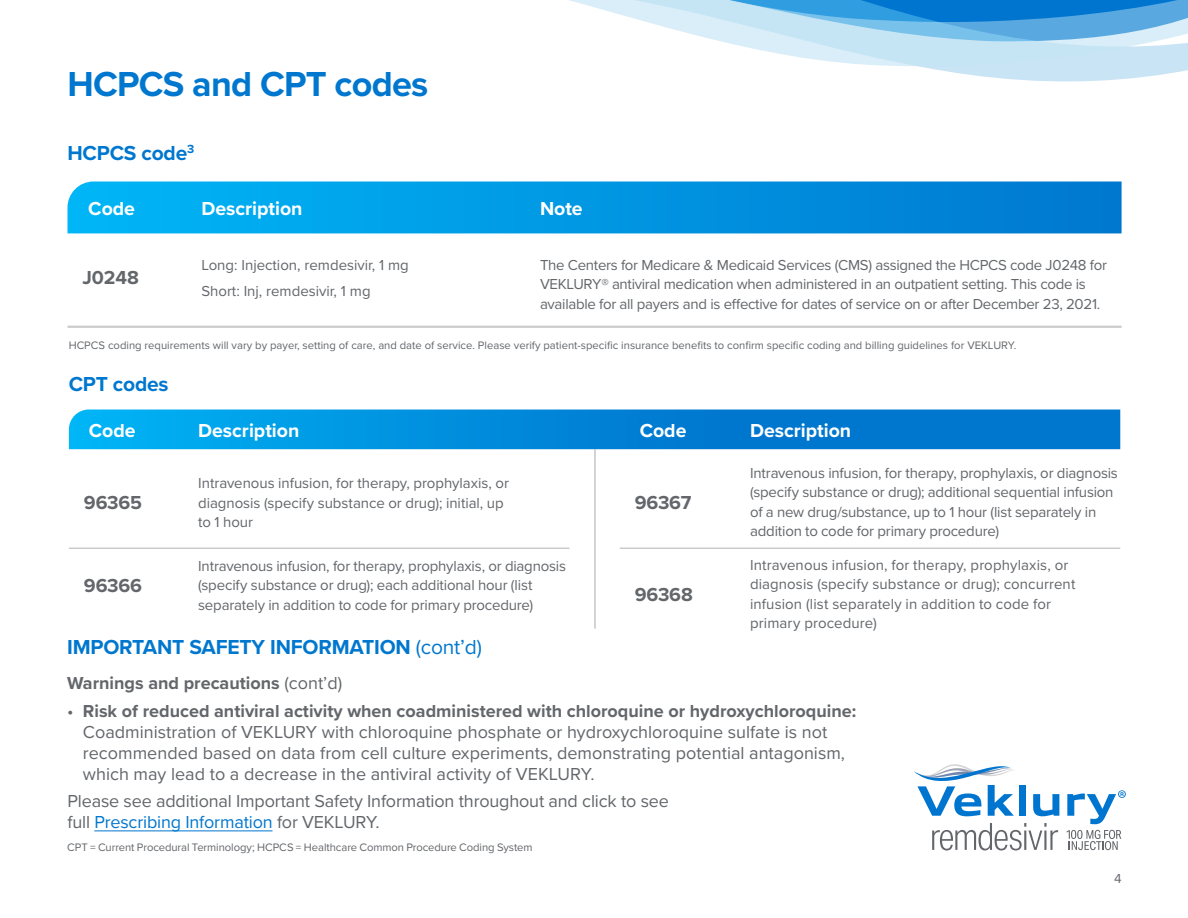
<style>
.page{position:relative;width:1188px;height:918px;background:#fff}
.page>*{position:absolute;margin:0;border:0;box-sizing:border-box;transform-origin:0 0}
.subhead{font:700 36px "Proxima Nova";letter-spacing:-.02em;color:#0077cf}
.Body{font:700 21px "Proxima Nova";letter-spacing:-.01em;color:#0077cf}
.t1{font:700 19.5px "Proxima Nova";color:#fff}
.t2{font:700 19.5px "Proxima Nova";letter-spacing:-.01em;color:#63666a}
.Bullet{font:18px/21px "Proxima Nova";color:#63666a}
.Body-2{font:18px/21px "Proxima Nova";letter-spacing:-.01em;color:#63666a}
.Body-3{font:700 18px "Proxima Nova";color:#63666a}
.t3{font:15px/19.5px "Proxima Nova";letter-spacing:-.01em;color:#63666a}
.Body-4{font:13.5px "Proxima Nova";color:#63666a}
.t4{font:11.25px "Proxima Nova";color:#63666a}
.s1{font-weight:400}
.s2{font-weight:700}
.s3{color:#0077cf}
</style>
<div class="page">
<svg style="left:569px;top:0;width:619px;height:81px"></svg>
<svg style="left:914px;top:764px;width:100px;height:52px"></svg>
<div style="left:1019px;top:785px;width:7px;height:31px;background:#0075cf"></div>
<svg style="left:1033px;top:794px;width:26px;height:22px"></svg>
<svg style="left:1067px;top:790px;width:59px;height:34px"></svg>
<svg style="left:1066px;top:830px;width:55px;height:20px"></svg>
<svg style="left:932px;top:823px;width:126px;height:27px"></svg>
<hr style="left:94px;top:830px;width:179px;height:1px;background:#0077cf">
<svg style="left:68px;top:182px;width:1054px;height:51px;background:#0097e2"></svg>
<hr style="left:68px;top:326px;width:1054px;height:2px;background:#cacbcd">
<svg style="left:69px;top:410px;width:1051px;height:39px;background:#0089da"></svg>
<svg style="left:70px;top:547px;width:500px;height:1px"></svg>
<hr style="left:69px;top:548px;width:501px;height:1px;background:#cacbcd">
<hr style="left:620px;top:548px;width:500px;height:1px;background:#cacbcd">
<hr style="left:595px;top:449px;width:1px;height:180px;background:#a7a9ab">
<p class="subhead" style="left:68px;top:57px;width:362px">HCPCS and CPT codes</p>
<p class="Body" style="left:68px;top:138px;width:128px">HCPCS code<sup>3</sup></p>
<p class="t1" style="left:88px;top:194px;width:48px">Code</p>
<p class="t1" style="left:201px;top:194px;width:103px">Description</p>
<p class="t1" style="left:540px;top:194px;width:44px">Note</p>
<p class="t2" style="left:82px;top:263px;width:58px">J0248</p>
<p class="t3" style="left:201px;top:254px;width:209px">Long: Injection, remdesivir, 1 mg</p>
<p class="t3" style="left:201px;top:280px;width:171px">Short: Inj, remdesivir, 1 mg</p>
<p class="t3" style="left:540px;top:254px;width:569px">The Centers for Medicare &amp; Medicaid Services (CMS) assigned the HCPCS code J0248 for<br>VEKLURY® antiviral medication when administered in an outpatient setting. This code is available for all payers and is effective for dates of service on or after December 23, 2021.</p>
<p class="t4" style="left:69px;top:337px;width:949px">HCPCS coding requirements will vary by payer, setting of care, and date of service. Please verify patient-specific insurance benefits to confirm specific coding and billing guidelines for VEKLURY.</p>
<p class="Body" style="left:69px;top:368px;width:101px">CPT codes</p>
<p class="t1" style="left:89px;top:416px;width:48px">Code</p>
<p class="t1" style="left:198px;top:416px;width:103px">Description</p>
<p class="t1" style="left:640px;top:416px;width:48px">Code</p>
<p class="t1" style="left:750px;top:416px;width:103px">Description</p>
<p class="t2" style="left:84px;top:488px;width:60px">96365</p>
<p class="t2" style="left:84px;top:571px;width:60px">96366</p>
<p class="t3" style="left:198px;top:473px;width:312px">Intravenous infusion, for therapy, prophylaxis, or diagnosis (specify substance or drug); initial, up to 1 hour</p>
<p class="t3" style="left:198px;top:556px;width:369px">Intravenous infusion, for therapy, prophylaxis, or diagnosis (specify substance or drug); each additional hour (list separately in addition to code for primary procedure)</p>
<p class="t2" style="left:635px;top:488px;width:58px">96367</p>
<p class="t2" style="left:635px;top:580px;width:60px">96368</p>
<p class="t3" style="left:750px;top:462px;width:369px">Intravenous infusion, for therapy, prophylaxis, or diagnosis (specify substance or drug); additional sequential infusion of a new drug/substance, up to 1 hour (list separately in addition to code for primary procedure)</p>
<p class="t3" style="left:750px;top:554px;width:327px">Intravenous infusion, for therapy, prophylaxis, or diagnosis (specify substance or drug); concurrent infusion (list separately in addition to code for primary procedure)</p>
<p class="Body" style="left:67px;top:632px;width:416px">IMPORTANT SAFETY INFORMATION <span class="s1">(cont’d)</span></p>
<p class="Body-3" style="left:67px;top:669px;width:277px">Warnings and precautions <span class="s1">(cont’d)</span></p>
<p class="Bullet" style="left:83px;top:699px;width:775px;text-indent:-16px">• <span class="s2">Risk of reduced antiviral activity when coadministered with chloroquine or hydroxychloroquine:<br></span>Coadministration of VEKLURY with chloroquine phosphate or hydroxychloroquine sulfate is not recommended based on data from cell culture experiments, demonstrating potential antagonism, which may lead to a decrease in the antiviral activity of VEKLURY.</p>
<p class="Body-2" style="left:68px;top:790px;width:603px">Please see additional Important Safety Information throughout and click to see full <span class="s3">Prescribing Information</span> for VEKLURY.</p>
<p class="t4" style="left:67px;top:838px;width:467px">CPT = Current Procedural Terminology; HCPCS = Healthcare Common Procedure Coding System</p>
<p class="Body-4" style="left:1114px;top:868px;width:9px">4</p>
</div>
